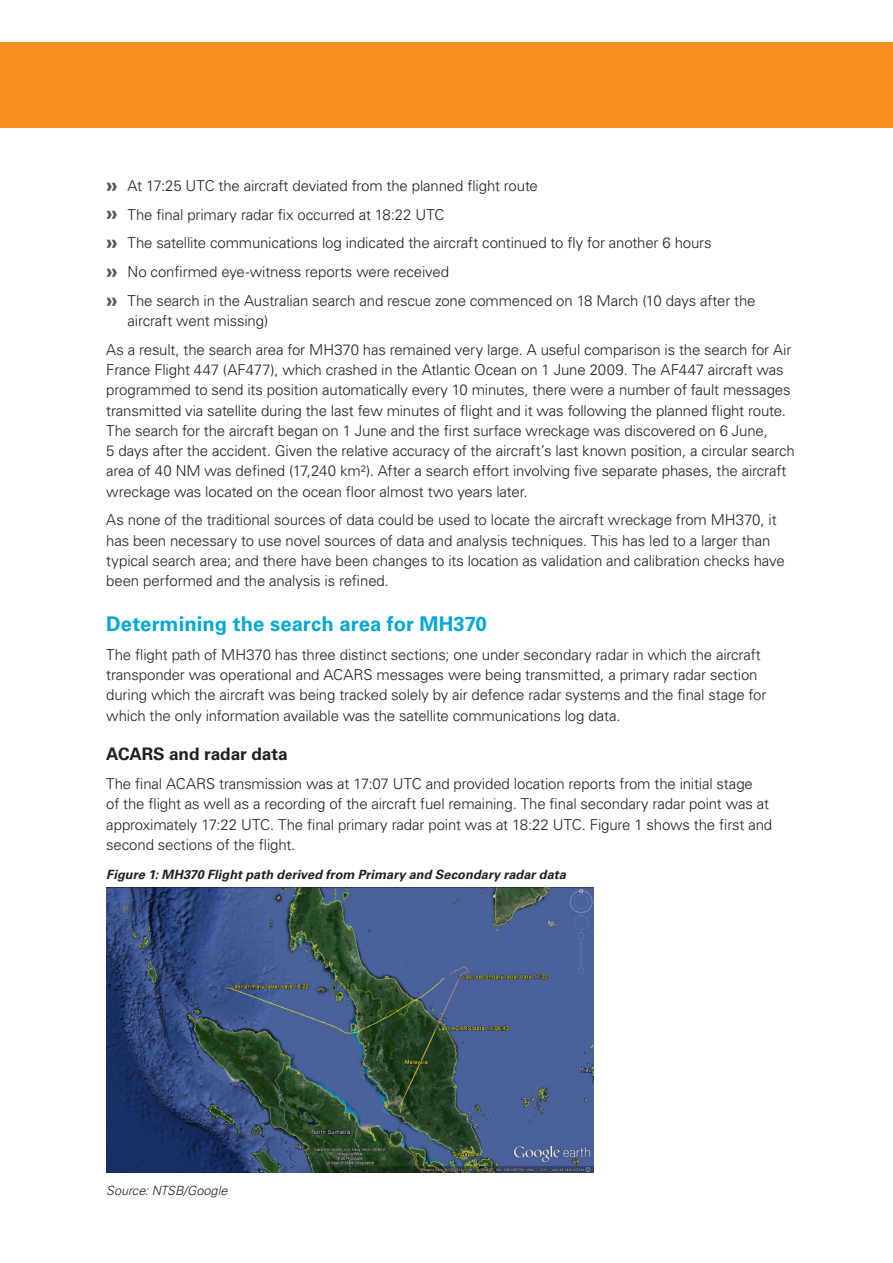
<style>
.page{position:relative;width:893px;height:1263px;background:#fff}
.page>*{position:absolute;margin:0;border:0;box-sizing:border-box;transform-origin:0 0}
.Heading_level_1{font:700 20.25px "Univers LT Std";letter-spacing:.005em;color:#00a7d5}
.t1{font:700 17.25px "Univers LT Std";letter-spacing:-.005em;color:#231f20}
.Body{font:300 15px/20.2px "Univers LT Std";letter-spacing:-.01em;color:#231f20}
.t2{font:italic 700 12.75px "Univers LT Std";letter-spacing:.005em;color:#231f20}
.t3{font:italic 300 12.75px "Univers LT Std";color:#231f20}
.s1{font-weight:700;font-size:21px;color:#57585a}
</style>
<div class="page">
<div style="left:0;top:43px;width:893px;height:85px;background:#f68f1e"></div>
<img style="left:106px;top:888px;width:488px;height:284px">
<p class="Body" style="left:106px;top:175px;width:433px"><span class="s1">»</span> At 17:25 UTC the aircraft deviated from the planned flight route</p>
<p class="Body" style="left:106px;top:204px;width:340px"><span class="s1">»</span> The final primary radar fix occurred at 18:22 UTC</p>
<p class="Body" style="left:106px;top:233px;width:607px"><span class="s1">»</span> The satellite communications log indicated the aircraft continued to fly for another 6 hours</p>
<p class="Body" style="left:106px;top:262px;width:344px"><span class="s1">»</span> No confirmed eye-witness reports were received</p>
<p class="Body" style="left:128px;top:290px;width:629px;text-indent:-21px"><span class="s1">»</span> The search in the Australian search and rescue zone commenced on 18 March (10 days after the aircraft went missing)</p>
<p class="Body" style="left:106px;top:339px;width:690px">As a result, the search area for MH370 has remained very large. A useful comparison is the search for Air France Flight 447 (AF477), which crashed in the Atlantic Ocean on 1 June 2009. The AF447 aircraft was programmed to send its position automatically every 10 minutes, there were a number of fault messages transmitted via satellite during the last few minutes of flight and it was following the planned flight route.<br>The search for the aircraft began on 1 June and the first surface wreckage was discovered on 6 June,<br>5 days after the accident. Given the relative accuracy of the aircraft’s last known position, a circular search area of 40 NM was defined (17,240 km²). After a search effort involving five separate phases, the aircraft wreckage was located on the ocean floor almost two years later.</p>
<p class="Body" style="left:106px;top:510px;width:680px">As none of the traditional sources of data could be used to locate the aircraft wreckage from MH370, it has been necessary to use novel sources of data and analysis techniques. This has led to a larger than typical search area; and there have been changes to its location as validation and calibration checks have been performed and the analysis is refined.</p>
<p class="Heading_level_1" style="left:106px;top:612px;width:382px">Determining the search area for MH370</p>
<p class="Body" style="left:106px;top:644px;width:662px">The flight path of MH370 has three distinct sections; one under secondary radar in which the aircraft transponder was operational and ACARS messages were being transmitted, a primary radar section during which the aircraft was being tracked solely by air defence radar systems and the final stage for which the only information available was the satellite communications log data.</p>
<h3 class="t1" style="left:106px;top:744px;width:183px">ACARS and radar data</h3>
<p class="Body" style="left:106px;top:773px;width:667px">The final ACARS transmission was at 17:07 UTC and provided location reports from the initial stage<br>of the flight as well as a recording of the aircraft fuel remaining. The final secondary radar point was at approximately 17:22 UTC. The final primary radar point was at 18:22 UTC. Figure 1 shows the first and second sections of the flight.</p>
<p class="t2" style="left:106px;top:866px;width:461px">Figure 1: MH370 Flight path derived from Primary and Secondary radar data</p>
<p class="t3" style="left:106px;top:1183px;width:123px">Source: NTSB/Google</p>
</div>
